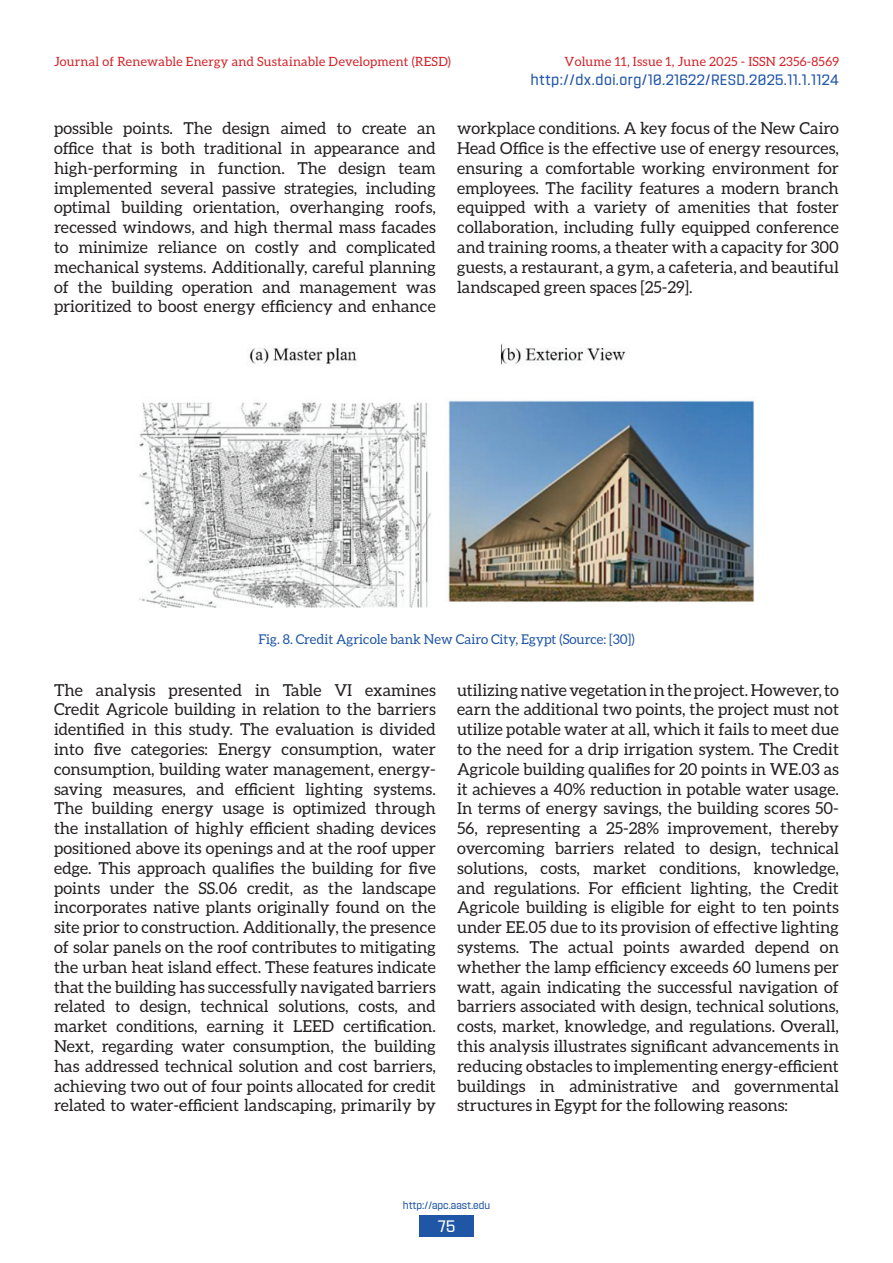
<style>
.page{position:relative;width:893px;height:1263px;background:#fff}
.page>*{position:absolute;margin:0;border:0;box-sizing:border-box;transform-origin:0 0}
.t1{font:16.5px/19.8px "Aleo";color:#231f20;text-align:justify}
.t2{font:semi-condensed 16.5px "Navine Demo";color:#fff}
.t3{font:semi-condensed 15px "Navine Demo";letter-spacing:.03em;color:#2056a6}
.t4{font:13.5px "Aleo";color:#2056a6}
.t5{font:12.75px "Aleo";letter-spacing:.02em;color:#d1232a}
.t6{font:semi-condensed 10.5px "Navine Demo";color:#2056a6}
</style>
<div class="page">
<div style="left:419px;top:1215px;width:54px;height:21px;background:#2056a6"></div>
<img style="left:139px;top:343px;width:615px;height:265px">
<p class="t5" style="left:54px;top:54px;width:398px">Journal of Renewable Energy and Sustainable Development (RESD)</p>
<p class="t5" style="left:564px;top:54px;width:276px">Volume 11, Issue 1, June 2025 - ISSN 2356-8569</p>
<p class="t3" style="left:530px;top:72px;width:310px">http://dx.doi.org/10.21622/RESD.2025.11.1.1124</p>
<p class="t1" style="left:54px;top:118px;width:383px">possible points. The design aimed to create an office that is both traditional in appearance and high-performing in function. The design team implemented several passive strategies, including optimal building orientation, overhanging roofs, recessed windows, and high thermal mass facades to minimize reliance on costly and complicated mechanical systems. Additionally, careful planning of the building operation and management was prioritized to boost energy efficiency and enhance</p>
<p class="t1" style="left:457px;top:118px;width:383px">workplace conditions. A key focus of the New Cairo Head Office is the effective use of energy resources, ensuring a comfortable working environment for employees. The facility features a modern branch equipped with a variety of amenities that foster collaboration, including fully equipped conference and training rooms, a theater with a capacity for 300 guests, a restaurant, a gym, a cafeteria, and beautiful landscaped green spaces [25-29].</p>
<p class="t4" style="left:258px;top:631px;width:378px">Fig. 8. Credit Agricole bank New Cairo City, Egypt (Source: [30])</p>
<p class="t1" style="left:54px;top:680px;width:383px">The analysis presented in Table VI examines Credit Agricole building in relation to the barriers identified in this study. The evaluation is divided into five categories: Energy consumption, water consumption, building water management, energy&shy;saving measures, and efficient lighting systems.<br>The building energy usage is optimized through the installation of highly efficient shading devices positioned above its openings and at the roof upper edge. This approach qualifies the building for five points under the SS.06 credit, as the landscape incorporates native plants originally found on the site prior to construction. Additionally, the presence of solar panels on the roof contributes to mitigating the urban heat island effect. These features indicate that the building has successfully navigated barriers related to design, technical solutions, costs, and market conditions, earning it LEED certification.<br>Next, regarding water consumption, the building has addressed technical solution and cost barriers, achieving two out of four points allocated for credit related to water-efficient landscaping, primarily by</p>
<p class="t1" style="left:457px;top:680px;width:383px">utilizing native vegetation in the project. However, to earn the additional two points, the project must not utilize potable water at all, which it fails to meet due to the need for a drip irrigation system. The Credit Agricole building qualifies for 20 points in WE.03 as it achieves a 40% reduction in potable water usage.<br>In terms of energy savings, the building scores 50- 56, representing a 25-28% improvement, thereby overcoming barriers related to design, technical solutions, costs, market conditions, knowledge, and regulations. For efficient lighting, the Credit Agricole building is eligible for eight to ten points under EE.05 due to its provision of effective lighting systems. The actual points awarded depend on whether the lamp efficiency exceeds 60 lumens per watt, again indicating the successful navigation of barriers associated with design, technical solutions, costs, market, knowledge, and regulations. Overall, this analysis illustrates significant advancements in reducing obstacles to implementing energy-efficient buildings in administrative and governmental structures in Egypt for the following reasons:</p>
<p class="t6" style="left:403px;top:1200px;width:89px">http://apc.aast.edu</p>
<p class="t2" style="left:438px;top:1217px;width:19px">75</p>
</div>
